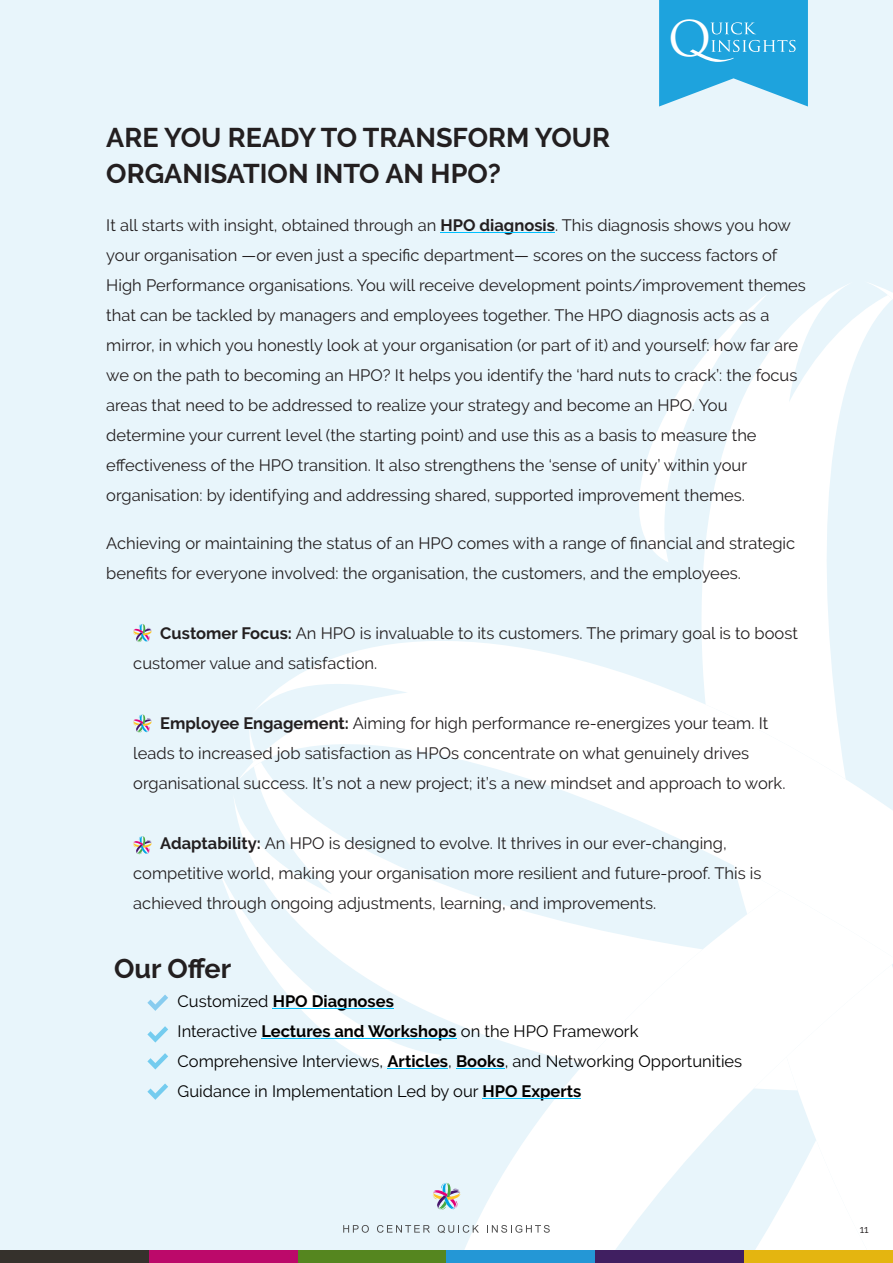
<style>
.page{position:relative;width:893px;height:1263px;background:#fff}
.page>*{position:absolute;margin:0;border:0;box-sizing:border-box;transform-origin:0 0}
.t1{font:47.85px "Trajan Pro";color:#fff}
.t2{font:700 27px/36px "Raleway";color:#231f20}
.t3{font:16.5px/30px "Raleway";color:#231f20}
.t4{font:16.5px/30px "Raleway";color:#000}
.t5{font:10.5px "Raleway";color:#231f20}
.s1{font-weight:700}
</style>
<div class="page">
<div style="left:0;top:0;width:893px;height:1256px;background:#e8f5fb"></div>
<svg style="left:659px;top:0;width:149px;height:107px;background:#3fb0e2"></svg>
<svg style="left:437px;top:962px;width:182px;height:288px;fill:#fff"></svg>
<svg style="left:234px;top:641px;width:385px;height:321px"></svg>
<svg style="left:619px;top:283px;width:274px;height:967px"></svg>
<svg style="left:221px;top:871px;width:220px;height:217px"></svg>
<div style="left:0;top:1250px;width:149px;height:13px;background:#35312c"></div>
<div style="left:149px;top:1250px;width:149px;height:13px;background:#bc096a"></div>
<div style="left:298px;top:1250px;width:148px;height:13px;background:#55861f"></div>
<div style="left:446px;top:1250px;width:149px;height:13px;background:#2497d6"></div>
<div style="left:595px;top:1250px;width:149px;height:13px;background:#401f61"></div>
<div style="left:744px;top:1250px;width:149px;height:13px;background:#e4b510"></div>
<svg style="left:343px;top:1225px;width:26px;height:8px"></svg>
<svg style="left:377px;top:1225px;width:53px;height:8px"></svg>
<svg style="left:438px;top:1225px;width:41px;height:8px"></svg>
<svg style="left:487px;top:1225px;width:63px;height:8px"></svg>
<svg style="left:432px;top:1182px;width:29px;height:28px"></svg>
<hr style="left:441px;top:232px;width:114px;height:1px;background:#00c0ff">
<hr style="left:273px;top:1008px;width:121px;height:1px;background:#00c0ff">
<hr style="left:261px;top:1038px;width:196px;height:1px;background:#00c0ff">
<hr style="left:388px;top:1068px;width:60px;height:1px;background:#00c0ff">
<hr style="left:456px;top:1068px;width:49px;height:1px;background:#00c0ff">
<hr style="left:482px;top:1098px;width:99px;height:1px;background:#00c0ff">
<svg style="left:147px;top:994px;width:21px;height:17px"></svg>
<svg style="left:147px;top:1026px;width:21px;height:16px"></svg>
<svg style="left:147px;top:1053px;width:21px;height:16px"></svg>
<svg style="left:147px;top:1083px;width:21px;height:17px"></svg>
<svg style="left:133px;top:624px;width:19px;height:18px"></svg>
<svg style="left:133px;top:714px;width:19px;height:19px"></svg>
<svg style="left:133px;top:836px;width:19px;height:18px"></svg>
<h1 class="t1" style="left:668px;top:20px;width:45px">O</h1>
<h2 class="t2" style="left:106px;top:120px;width:505px">ARE YOU READY TO TRANSFORM YOUR<br>ORGANISATION INTO AN HPO?</h2>
<p class="t3" style="left:106px;top:210px;width:701px">It all starts with insight, obtained through an <span class="s1">HPO diagnosis</span>. This diagnosis shows you how your organisation —or even just a specific department— scores on the success factors of High Performance organisations. You will receive development points/improvement themes that can be tackled by managers and employees together. The HPO diagnosis acts as a mirror, in which you honestly look at your organisation (or part of it) and yourself: how far are we on the path to becoming an HPO? It helps you identify the ‘hard nuts to crack’: the focus areas that need to be addressed to realize your strategy and become an HPO. You determine your current level (the starting point) and use this as a basis to measure the effectiveness of the HPO transition. It also strengthens the ‘sense of unity’ within your organisation: by identifying and addressing shared, supported improvement themes.</p>
<p class="t3" style="left:106px;top:528px;width:690px">Achieving or maintaining the status of an HPO comes with a range of financial and strategic benefits for everyone involved: the organisation, the customers, and the employees.</p>
<p class="t3" style="left:133px;top:618px;width:666px;text-indent:27px"><span class="s1">Customer Focus:</span> An HPO is invaluable to its customers. The primary goal is to boost customer value and satisfaction.</p>
<p class="t3" style="left:133px;top:708px;width:654px;text-indent:27px"><span class="s1">Employee Engagement:</span> Aiming for high performance re-energizes your team. It leads to increased job satisfaction as HPOs concentrate on what genuinely drives organisational success. It’s not a new project; it’s a new mindset and approach to work.</p>
<p class="t3" style="left:133px;top:828px;width:630px;text-indent:27px"><span class="s1">Adaptability:</span> An HPO is designed to evolve. It thrives in our ever-changing, competitive world, making your organisation more resilient and future-proof. This is achieved through ongoing adjustments, learning, and improvements.</p>
<h2 class="t2" style="left:114px;top:950px;width:119px">Our Offer</h2>
<p class="t4" style="left:178px;top:986px;width:566px">Customized <span class="s1">HPO Diagnoses<br></span>Interactive <span class="s1">Lectures and Workshops</span> on the HPO Framework Comprehensive Interviews, <span class="s1">Articles</span>, <span class="s1">Books</span>, and Networking Opportunities Guidance in Implementation Led by our <span class="s1">HPO Experts</span></p>
<p class="t5" style="left:860px;top:1223px;width:10px">11</p>
</div>
